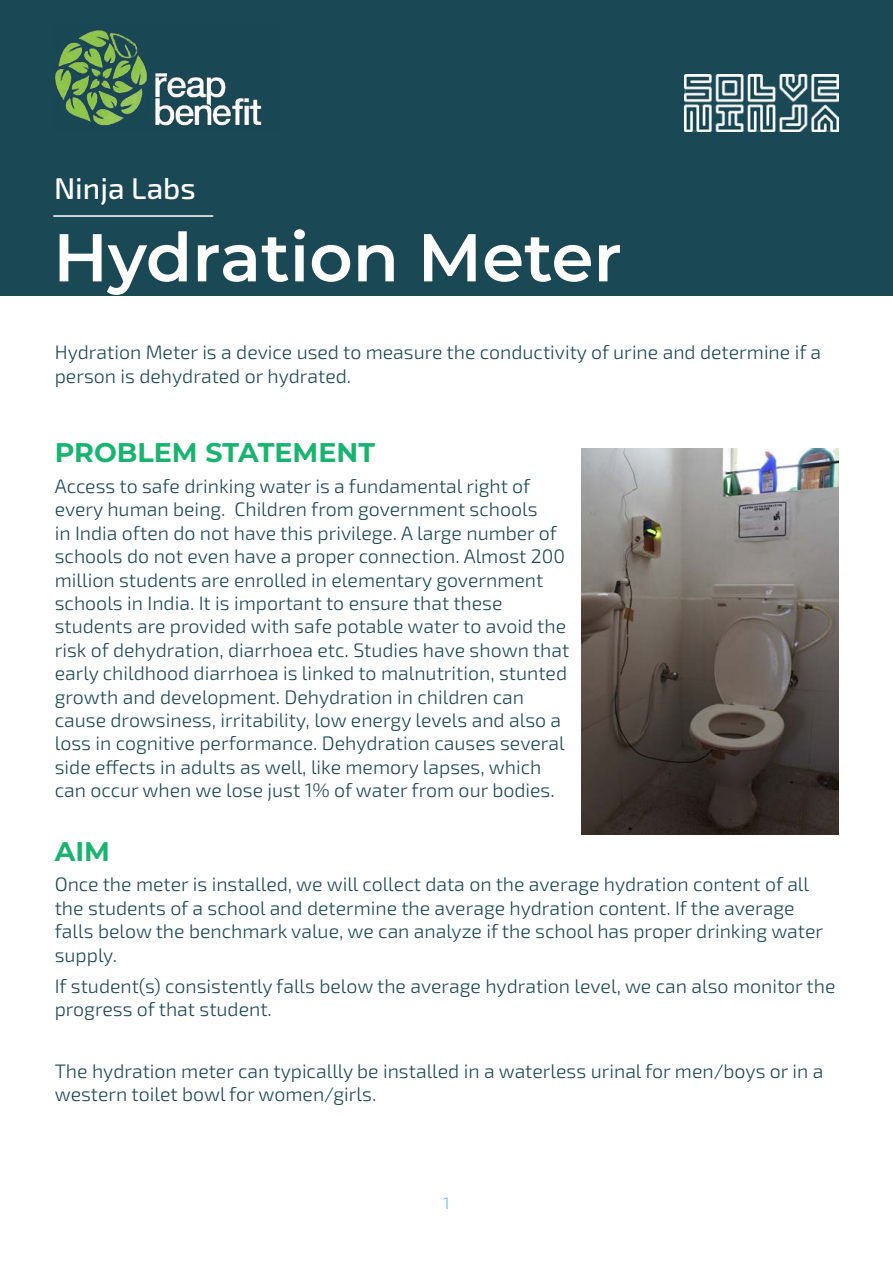
<style>
.page{position:relative;width:893px;height:1263px;background:#fff}
.page>*{position:absolute;margin:0;border:0;box-sizing:border-box;transform-origin:0 0}
.t1{font:600 67.5px "Montserrat";color:#fff}
.t2{font:500 30px "Exo 2";color:#fff}
.t3{font:700 27px "Montserrat";color:#1ab471}
.t4{font:300 19.5px/23.4px "Exo 2";color:#1b4855}
.t5{font:300 16.5px "Exo 2";color:#5dc1ee}
</style>
<div class="page">
<div style="left:0;top:1px;width:893px;height:295px;background:#1b4855"></div>
<img style="left:55px;top:30px;width:207px;height:96px">
<img style="left:685px;top:74px;width:154px;height:58px">
<hr style="left:53px;top:215px;width:160px;height:2px;background:#fff">
<img style="left:582px;top:448px;width:257px;height:386px">
<h2 class="t2" style="left:54px;top:168px;width:143px">Ninja Labs</h2>
<h1 class="t1" style="left:53px;top:210px;width:570px">Hydration Meter</h1>
<p class="t4" style="left:55px;top:340px;width:768px">Hydration Meter is a device used to measure the conductivity of urine and determine if a person is dehydrated or hydrated.</p>
<h3 class="t3" style="left:55px;top:433px;width:322px">PROBLEM STATEMENT</h3>
<p class="t4" style="left:55px;top:474px;width:516px">Access to safe drinking water is a fundamental right of every human being. Children from government schools<br>in India often do not have this privilege. A large number of schools do not even have a proper connection. Almost 200 million students are enrolled in elementary government schools in India. It is important to ensure that these students are provided with safe potable water to avoid the risk of dehydration, diarrhoea etc. Studies have shown that early childhood diarrhoea is linked to malnutrition, stunted growth and development. Dehydration in children can cause drowsiness, irritability, low energy levels and also a loss in cognitive performance. Dehydration causes several side effects in adults as well, like memory lapses, which can occur when we lose just 1% of water from our bodies.</p>
<h3 class="t3" style="left:55px;top:831px;width:57px">AIM</h3>
<p class="t4" style="left:55px;top:872px;width:770px">Once the meter is installed, we will collect data on the average hydration content of all the students of a school and determine the average hydration content. If the average falls below the benchmark value, we can analyze if the school has proper drinking water supply.</p>
<p class="t4" style="left:55px;top:973px;width:782px">If student(s) consistently falls below the average hydration level, we can also monitor the progress of that student.</p>
<p class="t4" style="left:55px;top:1058px;width:770px">The hydration meter can typicallly be installed in a waterless urinal for men/boys or in a western toilet bowl for women/girls.</p>
<p class="t5" style="left:443px;top:1192px;width:8px">1</p>
</div>
